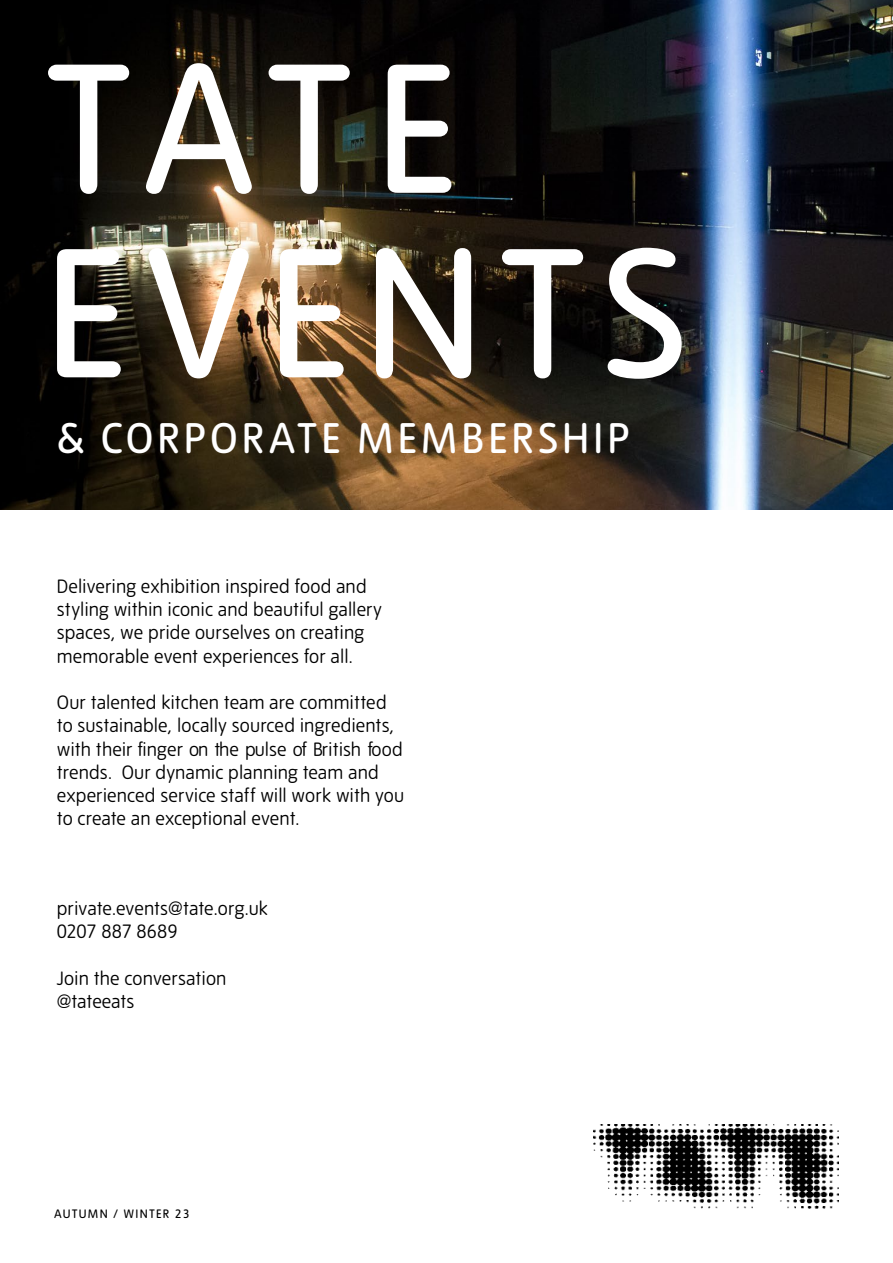
<style>
.page{position:relative;width:893px;height:1263px;background:#fff}
.page>*{position:absolute;margin:0;border:0;box-sizing:border-box;transform-origin:0 0}
.t1{font:180px/184.5px "Tate New Pro";letter-spacing:.08em;color:#fff}
.t2{font:42px "Tate New Pro";letter-spacing:.09em;color:#fff}
.t3{font:100 19.05px/23.2px "Tate New Pro";color:#000}
.t4{font:100 19.05px/23.2px "Tate New Pro";letter-spacing:-.005em;color:#000}
.t5{font:12px "Tate New Pro";letter-spacing:.1em;color:#000}
</style>
<div class="page">
<img style="left:0;top:0;width:893px;height:510px">
<img style="left:593px;top:1124px;width:246px;height:85px">
<h1 class="t1" style="left:44px;top:42px;width:645px">TATE<br>EVENTS</h1>
<h2 class="t2" style="left:57px;top:413px;width:574px">&amp; CORPORATE MEMBERSHIP</h2>
<p class="t3" style="left:57px;top:575px;width:327px">Delivering exhibition inspired food and styling within iconic and beautiful gallery spaces, we pride ourselves on creating memorable event experiences for all.</p>
<p class="t3" style="left:57px;top:691px;width:349px">Our talented kitchen team are committed to sustainable, locally sourced ingredients, with their finger on the pulse of British food trends. Our dynamic planning team and experienced service staff will work with you to create an exceptional event.</p>
<p class="t4" style="left:57px;top:897px;width:213px">private.events@tate.org.uk<br>0207 887 8689</p>
<p class="t4" style="left:57px;top:966px;width:171px">Join the conversation @tateeats</p>
<p class="t5" style="left:54px;top:1207px;width:137px">AUTUMN / WINTER 23</p>
</div>
